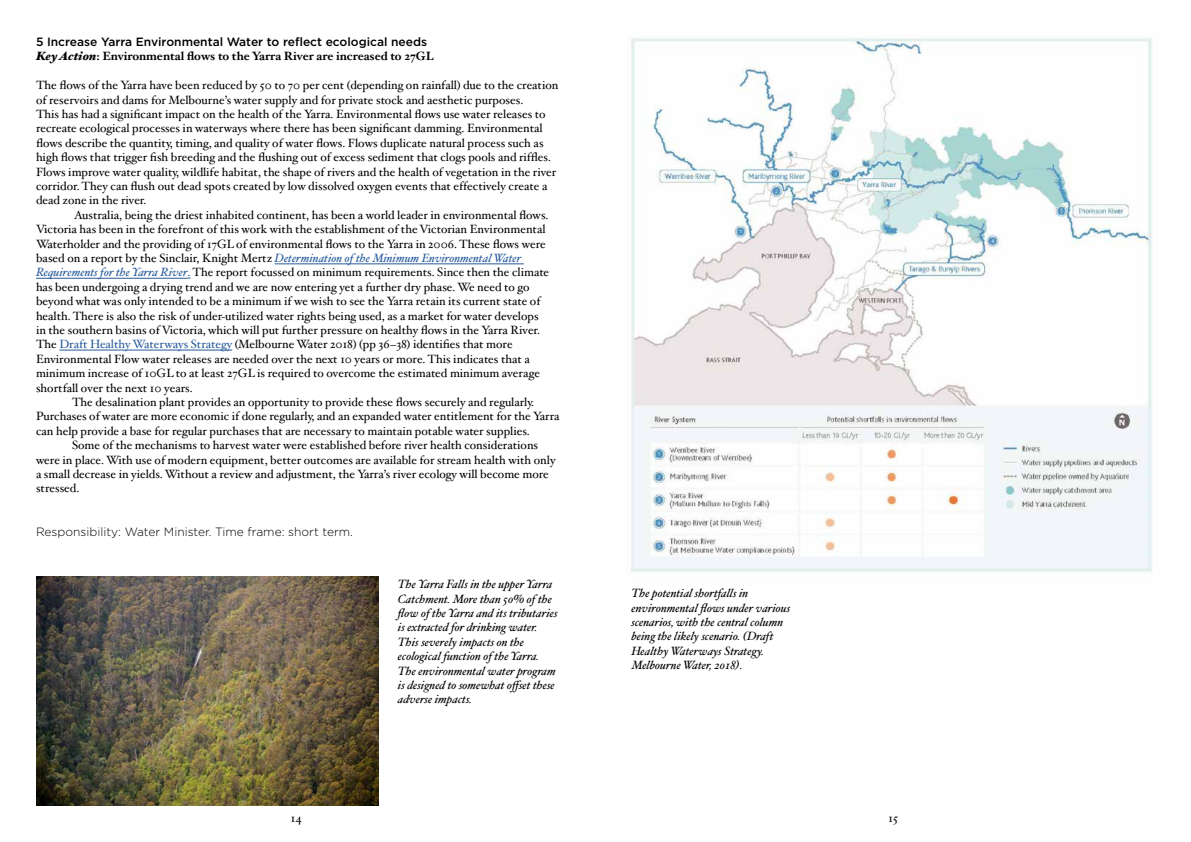
<style>
.page{position:relative;width:1191px;height:842px;background:#fff}
.page>*{position:absolute;margin:0;border:0;box-sizing:border-box;transform-origin:0 0}
.t1{font:12px/14.4px "Hoefler Text";color:#000}
.t2{font:italic 12px/14.4px "Hoefler Text";color:#000}
.t3{font:700 12px "Hoefler Text";color:#000}
.t4{font:500 12px "Gotham";color:#000}
.t5{font:300 12px "Gotham";color:#000}
.s1{font-weight:900;font-style:italic}
.s2{font-style:italic;color:#265a9b}
.s3{color:#265a9b}
</style>
<div class="page">
<hr style="left:275px;top:264px;width:249px;height:1px;background:#265a9b">
<hr style="left:36px;top:278px;width:152px;height:1px;background:#265a9b">
<hr style="left:59px;top:350px;width:173px;height:1px;background:#265a9b">
<img style="left:631px;top:37px;width:521px;height:535px">
<img style="left:36px;top:577px;width:342px;height:229px">
<p class="t4" style="left:36px;top:35px;width:393px">5 Increase Yarra Environmental Water to reflect ecological needs</p>
<p class="t3" style="left:36px;top:49px;width:399px"><span class="s1">Key Action</span>: Environmental flows to the Yarra River are increased to 27GL</p>
<p class="t1" style="left:36px;top:78px;width:524px">The flows of the Yarra have been reduced by 50 to 70 per cent (depending on rainfall) due to the creation of reservoirs and dams for Melbourne’s water supply and for private stock and aesthetic purposes.<br>This has had a significant impact on the health of the Yarra. Environmental flows use water releases to recreate ecological processes in waterways where there has been significant damming. Environmental flows describe the quantity, timing, and quality of water flows. Flows duplicate natural process such as high flows that trigger fish breeding and the flushing out of excess sediment that clogs pools and riffles.<br>Flows improve water quality, wildlife habitat, the shape of rivers and the health of vegetation in the river corridor. They can flush out dead spots created by low dissolved oxygen events that effectively create a dead zone in the river.</p>
<p class="t1" style="left:36px;top:208px;width:515px;text-indent:38px">Australia, being the driest inhabited continent, has been a world leader in environmental flows.<br>Victoria has been in the forefront of this work with the establishment of the Victorian Environmental Waterholder and the providing of 17GL of environmental flows to the Yarra in 2006. These flows were based on a report by the Sinclair, Knight Mertz <span class="s2">Determination of the Minimum Environmental Water Requirements for the Yarra River</span><span class="s3">.</span> The report focussed on minimum requirements. Since then the climate has been undergoing a drying trend and we are now entering yet a further dry phase. We need to go beyond what was only intended to be a minimum if we wish to see the Yarra retain its current state of health. There is also the risk of under-utilized water rights being used, as a market for water develops in the southern basins of Victoria, which will put further pressure on healthy flows in the Yarra River.<br>The <span class="s3">Draft Healthy Waterways Strategy</span> (Melbourne Water 2018) (pp 36–38) identifies that more Environmental Flow water releases are needed over the next 10 years or more. This indicates that a minimum increase of 10GL to at least 27GL is required to overcome the estimated minimum average shortfall over the next 10 years.</p>
<p class="t1" style="left:72px;top:395px;width:464px">The desalination plant provides an opportunity to provide these flows securely and regularly.</p>
<p class="t1" style="left:36px;top:410px;width:525px">Purchases of water are more economic if done regularly, and an expanded water entitlement for the Yarra</p>
<p class="t1" style="left:36px;top:424px;width:495px">can help provide a base for regular purchases that are necessary to maintain potable water supplies.</p>
<p class="t1" style="left:72px;top:438px;width:467px">Some of the mechanisms to harvest water were established before river health considerations</p>
<p class="t1" style="left:36px;top:453px;width:521px">were in place. With use of modern equipment, better outcomes are available for stream health with only</p>
<p class="t1" style="left:36px;top:467px;width:514px">a small decrease in yields. Without a review and adjustment, the Yarra’s river ecology will become more</p>
<p class="t1" style="left:36px;top:482px;width:45px">stressed.</p>
<p class="t5" style="left:36px;top:525px;width:318px">Responsibility: Water Minister. Time frame: short term.</p>
<p class="t2" style="left:398px;top:577px;width:161px">The Yarra Falls in the upper Yarra<br>Catchment. More than 50% of the flow of the Yarra and its tributaries is extracted for drinking water.<br>This severely impacts on the ecological function of the Yarra.<br>The environmental water program is designed to somewhat offset these adverse impacts.</p>
<p class="t2" style="left:631px;top:586px;width:160px">The potential shortfalls in environmental flows under various scenarios, with the central column being the likely scenario. (Draft<br>Healthy Waterways Strategy.<br>Melbourne Water, 2018).</p>
<p class="t1" style="left:291px;top:812px;width:12px">14</p>
<p class="t1" style="left:888px;top:812px;width:11px">15</p>
</div>
